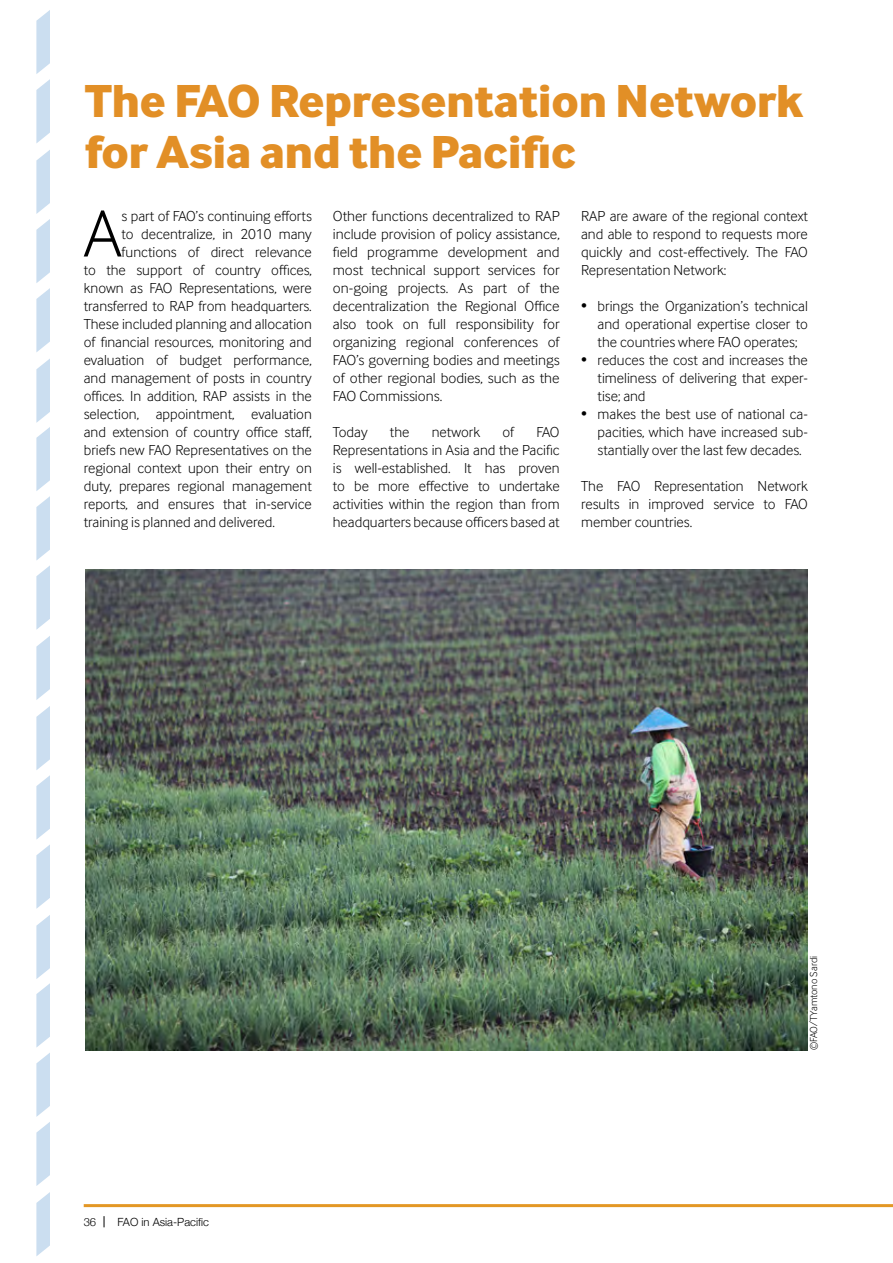
<style>
.page{position:relative;width:893px;height:1263px;background:#fff}
.page>*{position:absolute;margin:0;border:0;box-sizing:border-box;transform-origin:0 0}
.t1{font:300 69px "Inter Face Corp";color:#000}
.t2{font:48px/51px "Inter Face Corp X Bold";color:#e28f26}
.t3{font:300 15px/18px "Inter Face Corp";color:#000;text-align:justify}
.t4{font:300 11.25px "Helvetica Neue";color:#000}
.t5{font:300 10.5px "Inter Face Corp";color:#000}
</style>
<div class="page">
<hr style="left:84px;top:1204px;width:809px;height:3px;background:#e39725">
<svg style="left:36px;top:10px;width:14px;height:1246px"></svg>
<img style="left:85px;top:570px;width:723px;height:480px">
<h2 class="t2" style="left:85px;top:74px;width:720px">The FAO Representation Network for Asia and the Pacific</h2>
<h1 class="t1" style="left:84px;top:195px;width:39px">A</h1>
<p class="t3" style="left:122px;top:206px;width:192px">s part of FAO’s continuing efforts</p>
<p class="t3" style="left:122px;top:224px;width:192px">to decentralize, in 2010 many</p>
<p class="t3" style="left:122px;top:242px;width:192px">functions of direct relevance</p>
<p class="t3" style="left:84px;top:260px;width:230px">to the support of country offices,</p>
<p class="t3" style="left:84px;top:278px;width:230px">known as FAO Representations, were</p>
<p class="t3" style="left:84px;top:296px;width:230px">transferred to RAP from headquarters.</p>
<p class="t3" style="left:84px;top:314px;width:230px">These included planning and allocation</p>
<p class="t3" style="left:84px;top:332px;width:230px">of financial resources, monitoring and</p>
<p class="t3" style="left:84px;top:350px;width:230px">evaluation of budget performance,</p>
<p class="t3" style="left:84px;top:368px;width:230px">and management of posts in country</p>
<p class="t3" style="left:84px;top:386px;width:230px">offices. In addition, RAP assists in the</p>
<p class="t3" style="left:84px;top:404px;width:230px">selection, appointment, evaluation</p>
<p class="t3" style="left:84px;top:422px;width:230px">and extension of country office staff,</p>
<p class="t3" style="left:84px;top:440px;width:230px">briefs new FAO Representatives on the</p>
<p class="t3" style="left:84px;top:458px;width:230px">regional context upon their entry on</p>
<p class="t3" style="left:84px;top:476px;width:230px">duty, prepares regional management</p>
<p class="t3" style="left:84px;top:494px;width:230px">reports, and ensures that in-service</p>
<p class="t3" style="left:84px;top:512px;width:193px">training is planned and delivered.</p>
<p class="t3" style="left:333px;top:206px;width:228px">Other functions decentralized to RAP include provision of policy assistance, field programme development and most technical support services for on-going projects. As part of the decentralization the Regional Office also took on full responsibility for organizing regional conferences of FAO’s governing bodies and meetings of other regional bodies, such as the FAO Commissions.</p>
<p class="t3" style="left:333px;top:422px;width:36px">Today</p>
<p class="t3" style="left:390px;top:422px;width:21px">the</p>
<p class="t3" style="left:432px;top:422px;width:50px">network</p>
<p class="t3" style="left:502px;top:422px;width:13px">of</p>
<p class="t3" style="left:333px;top:422px;width:228px;text-indent:204px">FAO Representations in Asia and the Pacific is well-established. It has proven to be more effective to undertake activities within the region than from headquarters because officers based at</p>
<p class="t3" style="left:581px;top:206px;width:228px">RAP are aware of the regional context and able to respond to requests more quickly and cost-effectively. The FAO Representation Network:</p>
<p class="t3" style="left:598px;top:296px;width:212px;text-indent:-16px">• brings the Organization’s technical and operational expertise closer to the countries where FAO operates;</p>
<p class="t3" style="left:598px;top:350px;width:212px;text-indent:-16px">• reduces the cost and increases the timeliness of delivering that exper&shy;tise; and</p>
<p class="t3" style="left:598px;top:404px;width:212px;text-indent:-16px">• makes the best use of national ca&shy;pacities, which have increased sub&shy;stantially over the last few decades.</p>
<p class="t3" style="left:581px;top:476px;width:228px">The FAO Representation Network results in improved service to FAO member countries.</p>
<p class="t4" style="left:84px;top:1213px;width:14px">36</p>
<p class="t4" style="left:117px;top:1213px;width:93px">FAO in Asia-Pacific</p>
<p class="t5" style="left:808px;top:1050px;width:96px;rotate:-90deg">©FAO/TYamtono Sardi</p>
</div>
